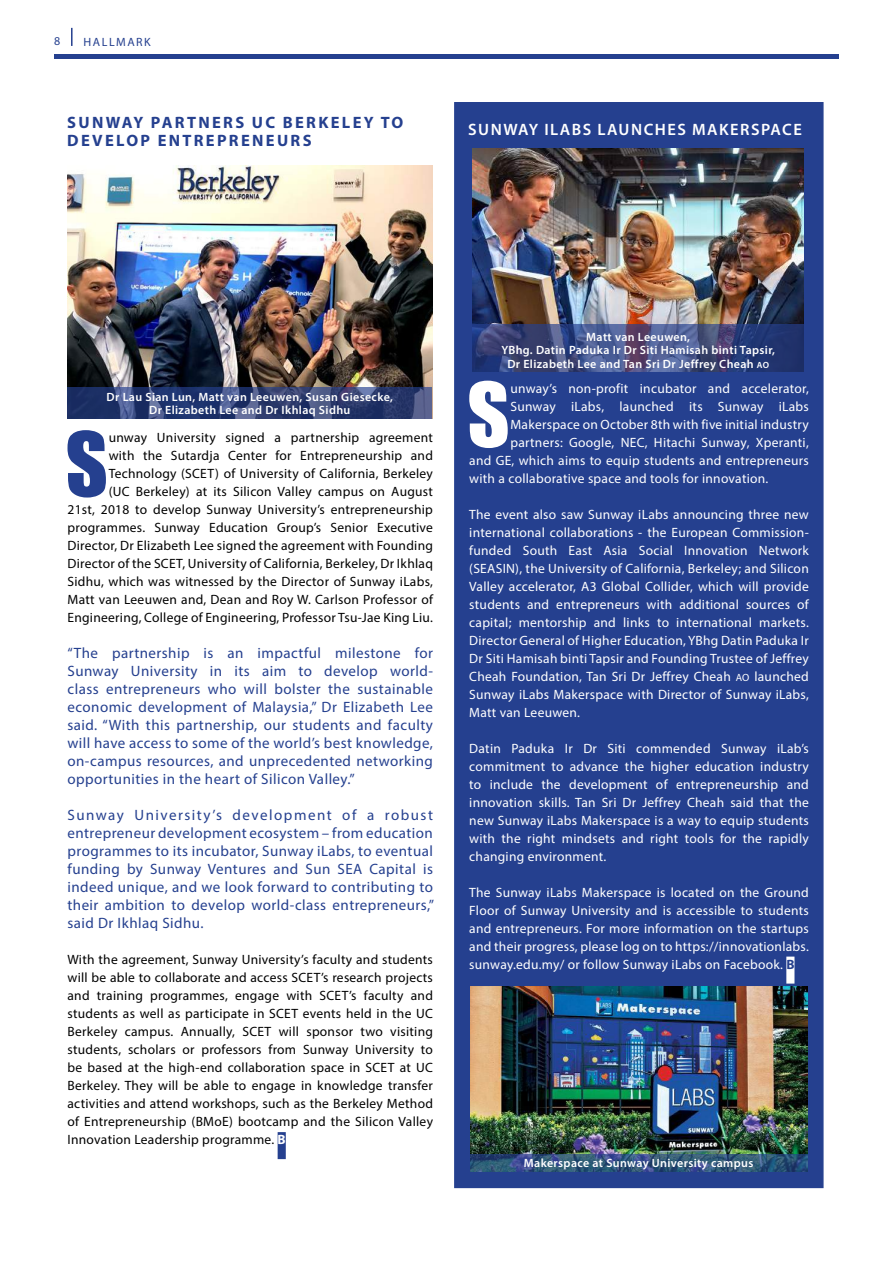
<style>
.page{position:relative;width:893px;height:1263px;background:#fff}
.page>*{position:absolute;margin:0;border:0;box-sizing:border-box;transform-origin:0 0}
.t1{font:81.75px "Impact";color:#fff}
.t2{font:81.75px "Impact";color:#25408f}
.t3{font:700 16.5px/18px "Myriad Pro";letter-spacing:.14em;color:#25408f}
.t4{font:600 16.5px "Myriad Pro";letter-spacing:.09em;color:#fff}
.t5{font:15px/18px "Myriad Pro";letter-spacing:.03em;color:#25408f;text-align:justify}
.t6{font:13.5px/18px "Myriad Pro";letter-spacing:.02em;color:#fff;text-align:justify}
.t7{font:13.5px/18px "Myriad Pro";letter-spacing:.02em;color:#000;text-align:right}
.t8{font:600 12px/13.5px "Myriad Pro";letter-spacing:.03em;color:#fff;text-align:center}
.t9{font:12px "Myriad Pro";letter-spacing:.13em;color:#25408f}
.s1{font-weight:700;color:#fff}
.s2{font-size:9px}
.s3{font-size:10.5px}
.s4{font-weight:700;color:#25408f}
</style>
<div class="page">
<hr style="left:54px;top:54px;width:785px;height:4px;background:#25408f">
<svg style="left:71px;top:28px;width:2px;height:18px"></svg>
<div style="left:454px;top:102px;width:370px;height:1086px;background:#25408f;border:2px solid #25408f"></div>
<div style="left:786px;top:956px;width:8px;height:27px;background:#fff"></div>
<img style="left:473px;top:149px;width:330px;height:175px">
<div style="left:278px;top:1132px;width:8px;height:27px;background:#25408f"></div>
<img style="left:68px;top:166px;width:364px;height:221px">
<svg style="left:472px;top:324px;width:332px;height:48px;background:#3d497e"></svg>
<svg style="left:68px;top:387px;width:364px;height:31px;background:#304073"></svg>
<img style="left:470px;top:986px;width:338px;height:168px">
<svg style="left:470px;top:1154px;width:338px;height:17px;background:#30547b"></svg>
<p class="t9" style="left:54px;top:34px;width:8px">8</p>
<p class="t9" style="left:84px;top:35px;width:69px">HALLMARK</p>
<p class="t3" style="left:67px;top:113px;width:338px">SUNWAY PARTNERS UC BERKELEY TO<br>DEVELOP ENTREPRENEURS</p>
<p class="t4" style="left:468px;top:119px;width:335px">SUNWAY ILABS LAUNCHES MAKERSPACE</p>
<p class="t8" style="left:107px;top:389px;width:288px">Dr Lau Sian Lun, Matt van Leeuwen, Susan Giesecke,<br>Dr Elizabeth Lee and Dr Ikhlaq Sidhu</p>
<h1 class="t2" style="left:66px;top:401px;width:44px">S</h1>
<p class="t7" style="left:68px;top:428px;width:367px">unway University signed a partnership agreement<br>with the Sutardja Center for Entrepreneurship and Technology (SCET) of University of California, Berkeley<br>(UC Berkeley) at its Silicon Valley campus on August<br>21st, 2018 to develop Sunway University’s entrepreneurship programmes. Sunway Education Group’s Senior Executive Director, Dr Elizabeth Lee signed the agreement with Founding Director of the SCET, University of California, Berkeley, Dr Ikhlaq Sidhu, which was witnessed by the Director of Sunway iLabs, Matt van Leeuwen and, Dean and Roy W. Carlson Professor of Engineering, College of Engineering, Professor Tsu-Jae King Liu.</p>
<p class="t5" style="left:68px;top:644px;width:367px">“The partnership is an impactful milestone for Sunway University in its aim to develop world&shy;class entrepreneurs who will bolster the sustainable economic development of Malaysia,” Dr Elizabeth Lee said. “With this partnership, our students and faculty will have access to some of the world’s best knowledge, on-campus resources, and unprecedented networking opportunities in the heart of Silicon Valley.”</p>
<p class="t5" style="left:68px;top:806px;width:368px">Sunway University’s development of a robust entrepreneur development ecosystem – from education programmes to its incubator, Sunway iLabs, to eventual funding by Sunway Ventures and Sun SEA Capital is indeed unique, and we look forward to contributing to their ambition to develop world-class entrepreneurs,” said Dr Ikhlaq Sidhu.</p>
<p class="t7" style="left:68px;top:950px;width:367px;text-align:justify">With the agreement, Sunway University’s faculty and students will be able to collaborate and access SCET’s research projects and training programmes, engage with SCET’s faculty and students as well as participate in SCET events held in the UC Berkeley campus. Annually, SCET will sponsor two visiting students, scholars or professors from Sunway University to be based at the high-end collaboration space in SCET at UC Berkeley. They will be able to engage in knowledge transfer activities and attend workshops, such as the Berkeley Method of Entrepreneurship (BMoE) bootcamp and the Silicon Valley Innovation Leadership programme. <span class="s1">B</span></p>
<p class="t8" style="left:501px;top:330px;width:275px">Matt van Leeuwen,<br>YBhg. Datin Paduka Ir Dr Siti Hamisah binti Tapsir,<br>Dr Elizabeth Lee and Tan Sri Dr Jeffrey Cheah <span class="s2">AO</span></p>
<h1 class="t1" style="left:467px;top:351px;width:44px">S</h1>
<p class="t6" style="left:510px;top:379px;width:300px">unway’s non-profit incubator and accelerator,</p>
<p class="t6" style="left:510px;top:397px;width:300px">Sunway iLabs, launched its Sunway iLabs</p>
<p class="t6" style="left:510px;top:415px;width:300px">Makerspace on October 8th with five initial industry</p>
<p class="t6" style="left:510px;top:433px;width:300px">partners: Google, NEC, Hitachi Sunway, Xperanti,</p>
<p class="t6" style="left:469px;top:451px;width:341px">and GE, which aims to equip students and entrepreneurs</p>
<p class="t6" style="left:469px;top:469px;width:301px">with a collaborative space and tools for innovation.</p>
<p class="t6" style="left:469px;top:505px;width:341px">The event also saw Sunway iLabs announcing three new international collaborations - the European Commission&shy;funded South East Asia Social Innovation Network (SEASIN), the University of California, Berkeley; and Silicon Valley accelerator, A3 Global Collider, which will provide students and entrepreneurs with additional sources of capital; mentorship and links to international markets.<br>Director General of Higher Education, YBhg Datin Paduka Ir Dr Siti Hamisah binti Tapsir and Founding Trustee of Jeffrey Cheah Foundation, Tan Sri Dr Jeffrey Cheah <span class="s3">AO</span> launched Sunway iLabs Makerspace with Director of Sunway iLabs, Matt van Leeuwen.</p>
<p class="t6" style="left:469px;top:739px;width:341px">Datin Paduka Ir Dr Siti commended Sunway iLab’s commitment to advance the higher education industry to include the development of entrepreneurship and innovation skills. Tan Sri Dr Jeffrey Cheah said that the new Sunway iLabs Makerspace is a way to equip students with the right mindsets and right tools for the rapidly changing environment.</p>
<p class="t6" style="left:469px;top:883px;width:341px">The Sunway iLabs Makerspace is located on the Ground Floor of Sunway University and is accessible to students and entrepreneurs. For more information on the startups and their progress, please log on to https://innovationlabs. sunway.edu.my/ or follow Sunway iLabs on Facebook. <span class="s4">B</span></p>
<p class="t8" style="left:524px;top:1156px;width:231px">Makerspace at Sunway University campus</p>
</div>
